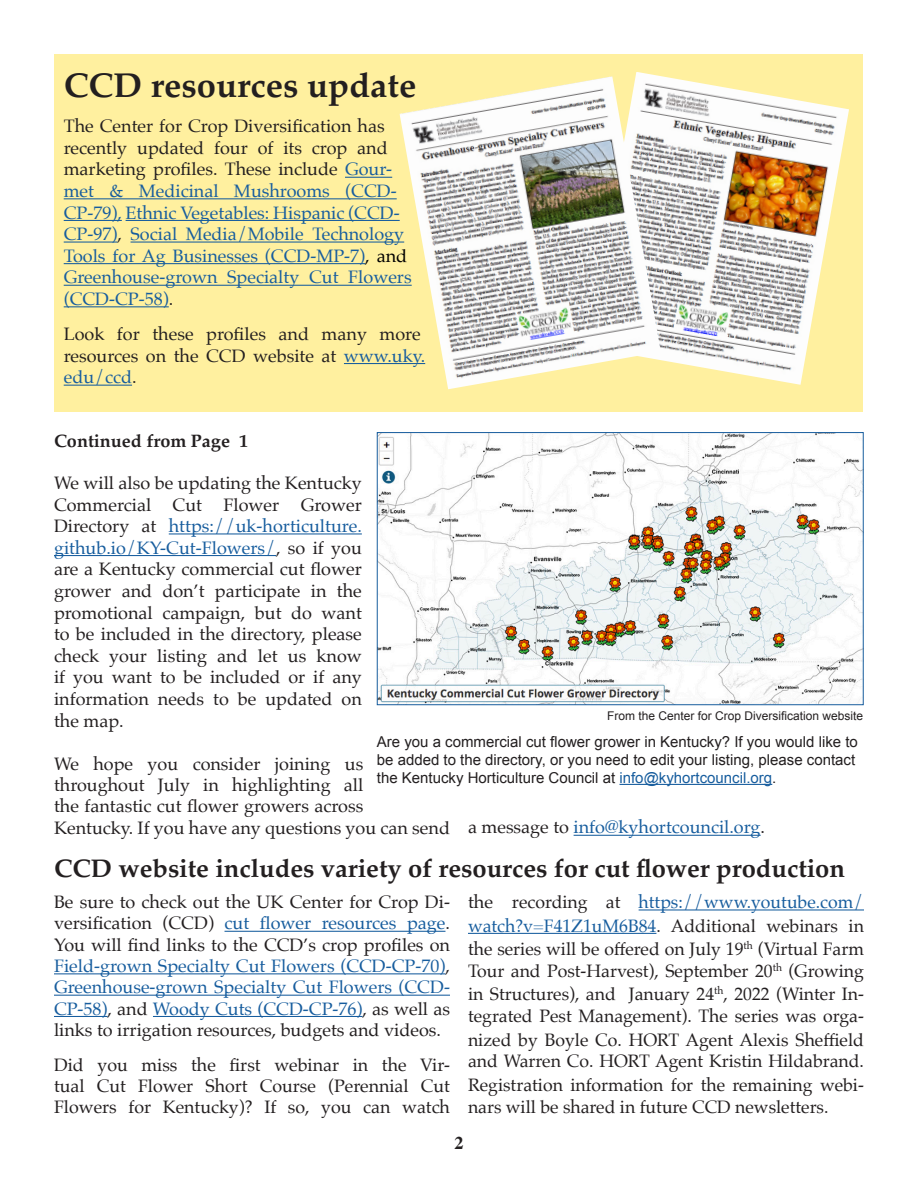
<style>
.page{position:relative;width:918px;height:1188px;background:#fff}
.page>*{position:absolute;margin:0;border:0;box-sizing:border-box;transform-origin:0 0}
.t1{font:700 34.5px "Palatino";color:#231f20}
.t2{font:700 25.5px "Palatino";color:#231f20}
.t3{font:18px/21.6px "Palatino";color:#231f20;text-align:justify}
.t4{font:18px/21.6px "Palatino";color:#175d9e}
.t5{font:700 18px "Palatino";color:#231f20}
.t6{font:700 18px "Times";color:#231f20}
.t7{font:15px/18px "Arial";color:#231f20}
.t8{font:12px "Arial";color:#231f20}
.s1{color:#231f20}
.s2{color:#000}
.s3{color:#175d9e}
</style>
<div class="page">
<div style="left:55px;top:55px;width:808px;height:357px;background:#fff09f"></div>
<hr style="left:169px;top:533px;width:193px;height:1px;background:#175d9e">
<hr style="left:54px;top:555px;width:222px;height:1px;background:#175d9e">
<hr style="left:574px;top:835px;width:187px;height:1px;background:#175d9e">
<img style="left:635px;top:72px;width:214px;height:313px">
<img style="left:400px;top:76px;width:261px;height:313px">
<hr style="left:345px;top:177px;width:47px;height:1px;background:#175d9e">
<hr style="left:64px;top:198px;width:333px;height:1px;background:#175d9e">
<hr style="left:64px;top:220px;width:58px;height:1px;background:#175d9e">
<hr style="left:126px;top:220px;width:274px;height:1px;background:#175d9e">
<hr style="left:64px;top:242px;width:53px;height:1px;background:#175d9e">
<hr style="left:131px;top:242px;width:273px;height:1px;background:#175d9e">
<hr style="left:64px;top:263px;width:301px;height:1px;background:#175d9e">
<hr style="left:64px;top:285px;width:348px;height:1px;background:#175d9e">
<hr style="left:64px;top:306px;width:105px;height:1px;background:#175d9e">
<hr style="left:344px;top:363px;width:81px;height:1px;background:#175d9e">
<hr style="left:64px;top:385px;width:68px;height:1px;background:#175d9e">
<img style="left:379px;top:434px;width:483px;height:269px">
<div style="left:377px;top:432px;width:487px;height:273px;border:1px solid #175d9e"></div>
<hr style="left:619px;top:784px;width:153px;height:1px;background:#175d9e">
<hr style="left:225px;top:931px;width:220px;height:1px;background:#175d9e">
<hr style="left:54px;top:973px;width:392px;height:1px;background:#175d9e">
<hr style="left:54px;top:995px;width:396px;height:1px;background:#175d9e">
<hr style="left:54px;top:1016px;width:54px;height:1px;background:#175d9e">
<hr style="left:153px;top:1016px;width:210px;height:1px;background:#175d9e">
<hr style="left:639px;top:909px;width:225px;height:2px;background:#175d9e">
<hr style="left:468px;top:933px;width:188px;height:1px;background:#175d9e">
<p class="t1" style="left:64px;top:56px;width:354px">CCD resources update</p>
<p class="t4" style="left:64px;top:115px;width:350px"><span class="s1">The Center for Crop Diversification has recently updated four of its crop and marketing profiles. These include</span> Gour&shy;met &amp; Medicinal Mushrooms (CCD-CP-79), Ethnic Vegetables: Hispanic (CCD-CP-97)<span class="s1">,</span> Social Media/Mobile Technology Tools for Ag Businesses (CCD-MP-7)<span class="s2">, and </span>Greenhouse-grown Specialty Cut Flowers (CCD-CP-58)<span class="s1">.</span></p>
<p class="t3" style="left:64px;top:323px;width:363px;text-align:left">Look for these profiles and many more resources on the CCD website at <span class="s3">www.uky. edu/ccd</span>.</p>
<p class="t5" style="left:54px;top:426px;width:196px">Continued from Page 1</p>
<p class="t3" style="left:54px;top:472px;width:309px">We will also be updating the Kentucky Commercial Cut Flower Grower Directory at <span class="s3">https://uk-horticulture. github.io/KY-Cut-Flowers/</span>, so if you are a Kentucky commercial cut flower grower and don’t participate in the promotional campaign, but do want to be included in the directory, please check your listing and let us know if you want to be included or if any information needs to be updated on the map.</p>
<p class="t3" style="left:54px;top:753px;width:398px;text-align:left">We hope you consider joining us throughout July in highlighting all<br>the fantastic cut flower growers across<br>Kentucky. If you have any questions you can send</p>
<p class="t8" style="left:607px;top:708px;width:258px">From the Center for Crop Diversification website</p>
<p class="t7" style="left:377px;top:733px;width:483px">Are you a commercial cut flower grower in Kentucky? If you would like to be added to the directory, or you need to edit your listing, please contact the Kentucky Horticulture Council at <span class="s3">info@kyhortcouncil.org</span>.</p>
<p class="t4" style="left:468px;top:816px;width:299px"><span class="s1">a message to</span> info@kyhortcouncil.org<span class="s1">.</span></p>
<p class="t2" style="left:54px;top:847px;width:793px">CCD website includes variety of resources for cut flower production</p>
<p class="t3" style="left:54px;top:891px;width:398px">Be sure to check out the UK Center for Crop Di&shy;versification (CCD) <span class="s3">cut flower resources page</span>.<br>You will find links to the CCD’s crop profiles on <span class="s3">Field-grown Specialty Cut Flowers (CCD-CP-70)</span>, <span class="s3">Greenhouse-grown Specialty Cut Flowers (CCD-CP-58)</span>, and <span class="s3">Woody Cuts (CCD-CP-76)</span>, as well as links to irrigation resources, budgets and videos.</p>
<p class="t3" style="left:54px;top:1054px;width:398px">Did you miss the first webinar in the Vir&shy;tual Cut Flower Short Course (Perennial Cut Flowers for Kentucky)? If so, you can watch</p>
<p class="t3" style="left:468px;top:891px;width:398px;line-height:22.8px">the recording at <span class="s3">https://www.youtube.com/ watch?v=F41Z1uM6B84</span>. Additional webinars in the series will be offered on July 19<sup>th</sup> (Virtual Farm Tour and Post-Harvest), September 20<sup>th</sup> (Growing in Structures), and January 24<sup>th</sup>, 2022 (Winter In&shy;tegrated Pest Management). The series was orga&shy;nized by Boyle Co. HORT Agent Alexis Sheffield and Warren Co. HORT Agent Kristin Hildabrand.<br>Registration information for the remaining webi&shy;nars will be shared in future CCD newsletters.</p>
<p class="t6" style="left:454px;top:1125px;width:10px">2</p>
</div>
